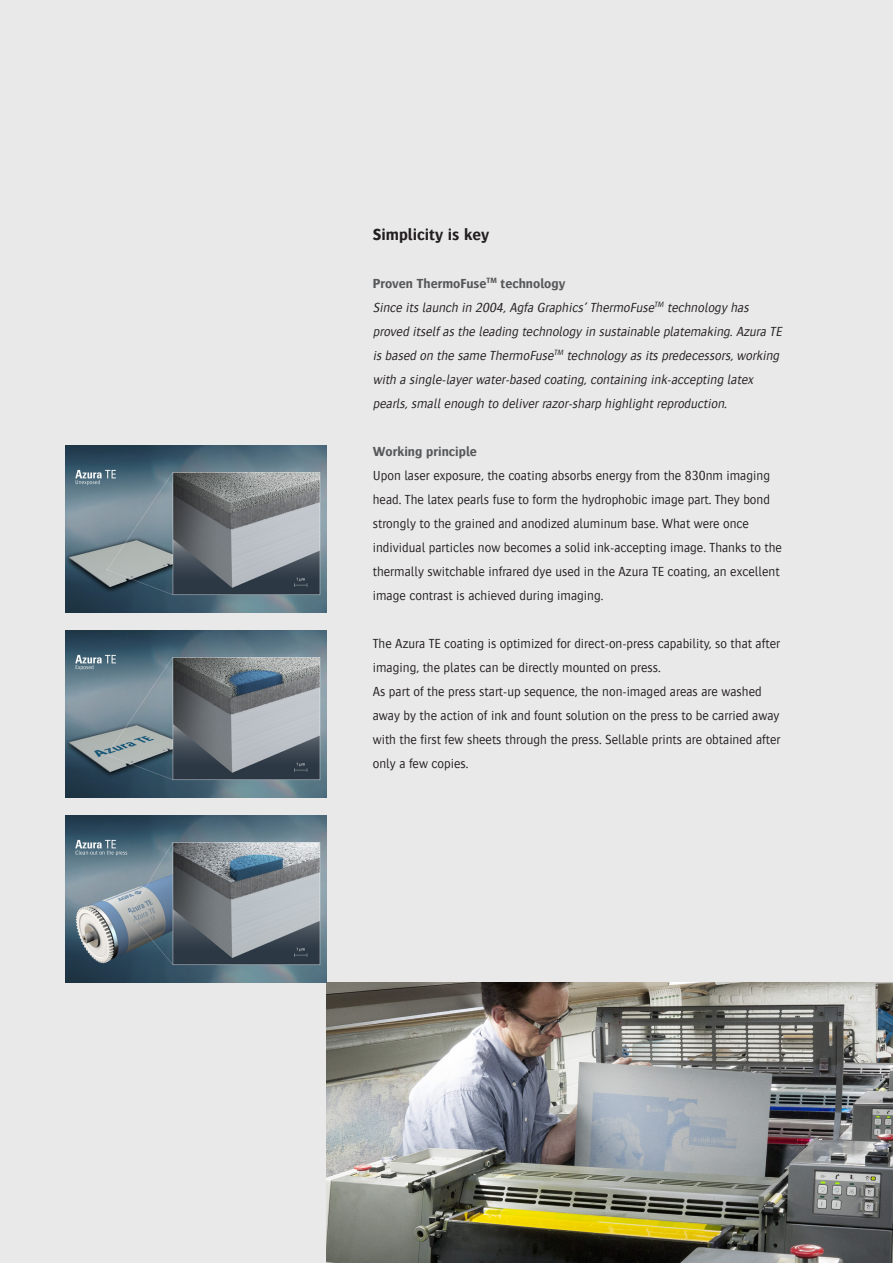
<style>
.page{position:relative;width:893px;height:1263px;background:#e9e9e9}
.page>*{position:absolute;margin:0;border:0;box-sizing:border-box;transform-origin:0 0}
.t1{font:700 16.5px "Bosis For Agfa";color:#231f20}
.t2{font:300 13.5px/24px "Bosis For Agfa";color:#231f20}
.t3{font:italic 300 13.5px/24px "Bosis For Agfa";color:#231f20}
.t4{font:700 13.5px "Bosis For Agfa";color:#57585a}
</style>
<div class="page">
<img style="left:326px;top:983px;width:567px;height:280px">
<img style="left:66px;top:631px;width:260px;height:167px">
<img style="left:66px;top:816px;width:260px;height:167px">
<img style="left:66px;top:446px;width:260px;height:167px">
<p class="t1" style="left:373px;top:225px;width:118px">Simplicity is key</p>
<p class="t4" style="left:373px;top:276px;width:194px">Proven ThermoFuse<sup>TM</sup> technology</p>
<p class="t3" style="left:373px;top:295px;width:413px">Since its launch in 2004, Agfa Graphics’ ThermoFuse<sup>TM</sup> technology has proved itself as the leading technology in sustainable platemaking. Azura TE is based on the same ThermoFuse<sup>TM</sup> technology as its predecessors, working with a single-layer water-based coating, containing ink-accepting latex pearls, small enough to deliver razor-sharp highlight reproduction.</p>
<p class="t4" style="left:373px;top:444px;width:106px">Working principle</p>
<p class="t2" style="left:373px;top:463px;width:411px">Upon laser exposure, the coating absorbs energy from the 830nm imaging head. The latex pearls fuse to form the hydrophobic image part. They bond strongly to the grained and anodized aluminum base. What were once individual particles now becomes a solid ink-accepting image. Thanks to the thermally switchable infrared dye used in the Azura TE coating, an excellent image contrast is achieved during imaging.</p>
<p class="t2" style="left:373px;top:631px;width:409px">The Azura TE coating is optimized for direct-on-press capability, so that after imaging, the plates can be directly mounted on press.</p>
<p class="t2" style="left:373px;top:679px;width:409px">As part of the press start-up sequence, the non-imaged areas are washed away by the action of ink and fount solution on the press to be carried away with the first few sheets through the press. Sellable prints are obtained after only a few copies.</p>
</div>
